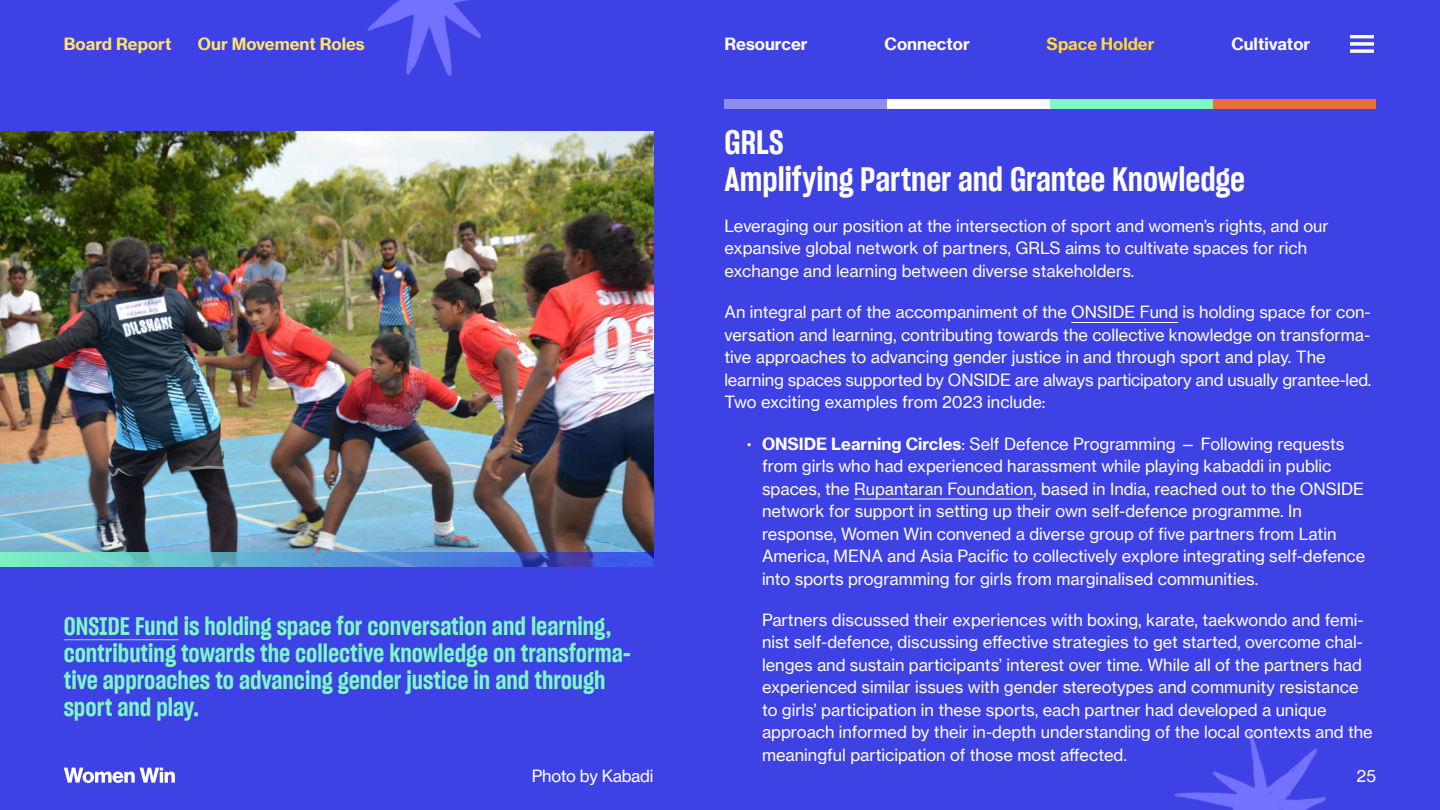
<style>
.page{position:relative;width:1440px;height:810px;background:#3e41e4}
.page>*{position:absolute;margin:0;border:0;box-sizing:border-box;transform-origin:0 0}
.t1{font:33px/36.8px "Sharp Grotesk Sm Bold 15";color:#fff}
.t2{font:24.75px/27px "Sharp Grotesk Sm Bold 15";color:#7dfac3}
.t3{font:16.5px/22.5px "Neue Haas Grotesk Text Pro";color:#fff}
.t4{font:700 16.5px "Neue Haas Grotesk Text Pro";color:#fff}
.t5{font:700 16.5px "Neue Haas Grotesk Text Pro";color:#ffe668}
.t6{font:700 16.5px "Neue Haas Grotesk Text Pro";color:#ffda32}
.s1{font-weight:700}
</style>
<div class="page">
<img style="left:1175px;top:730px;width:151px;height:80px">
<div style="left:724px;top:99px;width:163px;height:10px;background:#8b8eec"></div>
<div style="left:887px;top:99px;width:163px;height:10px;background:#fff"></div>
<div style="left:1050px;top:99px;width:163px;height:10px;background:#7dfac3"></div>
<div style="left:1213px;top:99px;width:163px;height:10px;background:#e96e38"></div>
<hr style="left:1071px;top:322px;width:107px;height:1px;background:#fff">
<hr style="left:854px;top:499px;width:179px;height:1px;background:#fff">
<svg style="left:64px;top:768px;width:111px;height:15px"></svg>
<img style="left:0;top:131px;width:654px;height:421px">
<hr style="left:64px;top:639px;width:115px;height:1px;background:#7dfac3">
<img style="left:367px;top:0;width:114px;height:76px">
<hr style="left:1350px;top:35px;width:24px;height:3px;background:#fff">
<hr style="left:1350px;top:42px;width:24px;height:3px;background:#fff">
<hr style="left:1350px;top:50px;width:24px;height:3px;background:#fff">
<svg style="left:0;top:552px;width:654px;height:15px"></svg>
<p class="t5" style="left:64px;top:34px;width:109px">Board Report</p>
<p class="t5" style="left:198px;top:34px;width:168px">Our Movement Roles</p>
<p class="t4" style="left:724px;top:34px;width:85px">Resourcer</p>
<p class="t4" style="left:885px;top:34px;width:87px">Connector</p>
<p class="t6" style="left:1047px;top:34px;width:109px">Space Holder</p>
<p class="t4" style="left:1231px;top:34px;width:80px">Cultivator</p>
<h2 class="t2" style="left:64px;top:612px;width:569px">ONSIDE Fund is holding space for conversation and learning, contributing towards the collective knowledge on transforma&shy;tive approaches to advancing gender justice in and through sport and play.</h2>
<p class="t3" style="left:532px;top:765px;width:123px">Photo by Kabadi</p>
<h1 class="t1" style="left:724px;top:123px;width:522px">GRLS<br>Amplifying Partner and Grantee Knowledge</h1>
<p class="t3" style="left:724px;top:214px;width:606px">Leveraging our position at the intersection of sport and women’s rights, and our expansive global network of partners, GRLS aims to cultivate spaces for rich exchange and learning between diverse stakeholders.</p>
<p class="t3" style="left:724px;top:301px;width:649px">An integral part of the accompaniment of the ONSIDE Fund is holding space for con&shy;versation and learning, contributing towards the collective knowledge on transforma&shy;tive approaches to advancing gender justice in and through sport and play. The learning spaces supported by ONSIDE are always participatory and usually grantee-led.<br>Two exciting examples from 2023 include:</p>
<p class="t3" style="left:762px;top:432px;width:605px;text-indent:-15px"><span class="s1">· ONSIDE Learning Circles</span>: Self Defence Programming — Following requests from girls who had experienced harassment while playing kabaddi in public spaces, the Rupantaran Foundation, based in India, reached out to the ONSIDE network for support in setting up their own self-defence programme. In response, Women Win convened a diverse group of five partners from Latin America, MENA and Asia Pacific to collectively explore integrating self-defence into sports programming for girls from marginalised communities.</p>
<p class="t3" style="left:762px;top:609px;width:612px">Partners discussed their experiences with boxing, karate, taekwondo and femi&shy;nist self-defence, discussing effective strategies to get started, overcome chal&shy;lenges and sustain participants’ interest over time. While all of the partners had experienced similar issues with gender stereotypes and community resistance to girls’ participation in these sports, each partner had developed a unique approach informed by their in-depth understanding of the local contexts and the meaningful participation of those most affected.</p>
<p class="t3" style="left:1357px;top:765px;width:21px">25</p>
</div>
